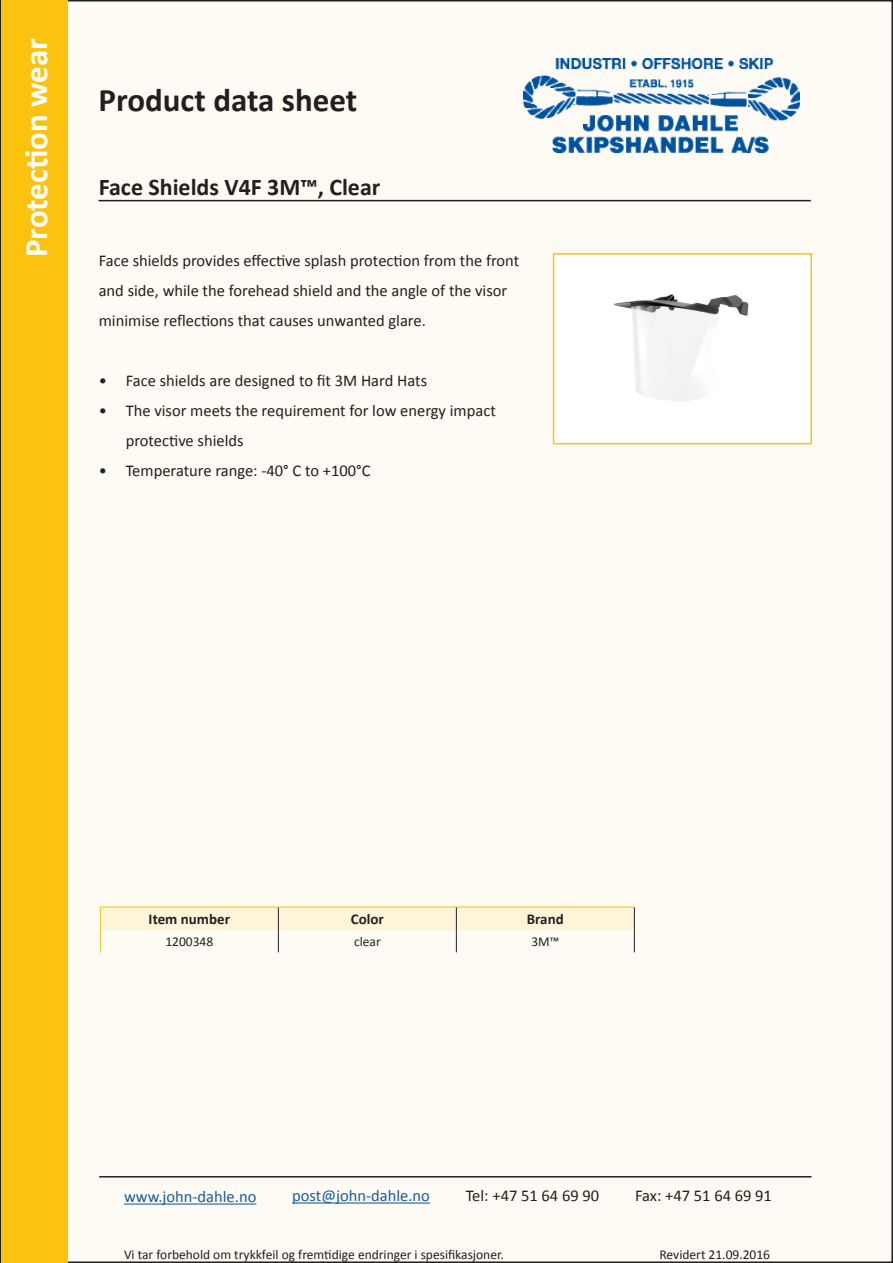
<style>
.page{position:relative;width:893px;height:1263px;background:#fff}
.page>*{position:absolute;margin:0;border:0;box-sizing:border-box;transform-origin:0 0}
.t1{font:700 33px "Calibri";color:#231f20}
.t2{font:700 33px "Calibri";color:#fff}
.t3{font:700 24px "Calibri";color:#231f20}
.t4{font:16.5px/30px "Calibri";color:#231f20}
.t5{font:16.5px "Calibri";color:#175d9e}
.t6{font:700 15px "Calibri";color:#231f20}
.t7{font:13.5px "Calibri";color:#231f20}
</style>
<div class="page">
<div style="left:1px;top:1px;width:891px;height:1261px;background:#fefbf5"></div>
<hr style="left:99px;top:200px;width:712px;height:1px;background:#231f20">
<hr style="left:99px;top:1176px;width:712px;height:1px;background:#231f20">
<img style="left:524px;top:58px;width:275px;height:94px">
<hr style="left:124px;top:1203px;width:132px;height:1px;background:#175d9e">
<hr style="left:292px;top:1202px;width:138px;height:1px;background:#175d9e">
<div style="left:2px;top:0;width:66px;height:1263px;background:#fbc310"></div>
<svg style="left:100px;top:907px;width:535px;height:45px"></svg>
<div style="left:554px;top:254px;width:257px;height:190px;background:#fff"></div>
<img style="left:613px;top:294px;width:136px;height:107px">
<div style="left:553px;top:253px;width:259px;height:191px;border:2px solid #fbc310"></div>
<p class="t2" style="left:15px;top:257px;width:221px;rotate:-90deg">Protection wear</p>
<p class="t1" style="left:99px;top:78px;width:260px">Product data sheet</p>
<p class="t3" style="left:99px;top:172px;width:283px">Face Shields V4F 3M™, Clear</p>
<p class="t4" style="left:99px;top:245px;width:422px">Face shields provides effective splash protection from the front and side, while the forehead shield and the angle of the visor minimise reflections that causes unwanted glare.</p>
<p class="t4" style="left:99px;top:365px;width:330px">• Face shields are designed to fit 3M Hard Hats</p>
<p class="t4" style="left:126px;top:395px;width:372px;text-indent:-27px">• The visor meets the requirement for low energy impact protective shields</p>
<p class="t4" style="left:99px;top:455px;width:273px">• Temperature range: -40° C to +100°C</p>
<p class="t6" style="left:149px;top:910px;width:83px">Item number</p>
<p class="t6" style="left:351px;top:910px;width:35px">Color</p>
<p class="t6" style="left:527px;top:910px;width:38px">Brand</p>
<p class="t7" style="left:165px;top:933px;width:49px">1200348</p>
<p class="t7" style="left:354px;top:933px;width:28px">clear</p>
<p class="t7" style="left:531px;top:933px;width:29px">3M™</p>
<p class="t5" style="left:124px;top:1186px;width:134px">www.john-dahle.no</p>
<p class="t5" style="left:292px;top:1185px;width:139px">post@john-dahle.no</p>
<p class="t4" style="left:466px;top:1181px;width:135px">Tel: +47 51 64 69 90</p>
<p class="t4" style="left:635px;top:1181px;width:138px">Fax: +47 51 64 69 91</p>
<p class="t7" style="left:124px;top:1246px;width:381px">Vi tar forbehold om trykkfeil og fremtidige endringer i spesifikasjoner.</p>
<p class="t7" style="left:659px;top:1246px;width:112px">Revidert 21.09.2016</p>
</div>
